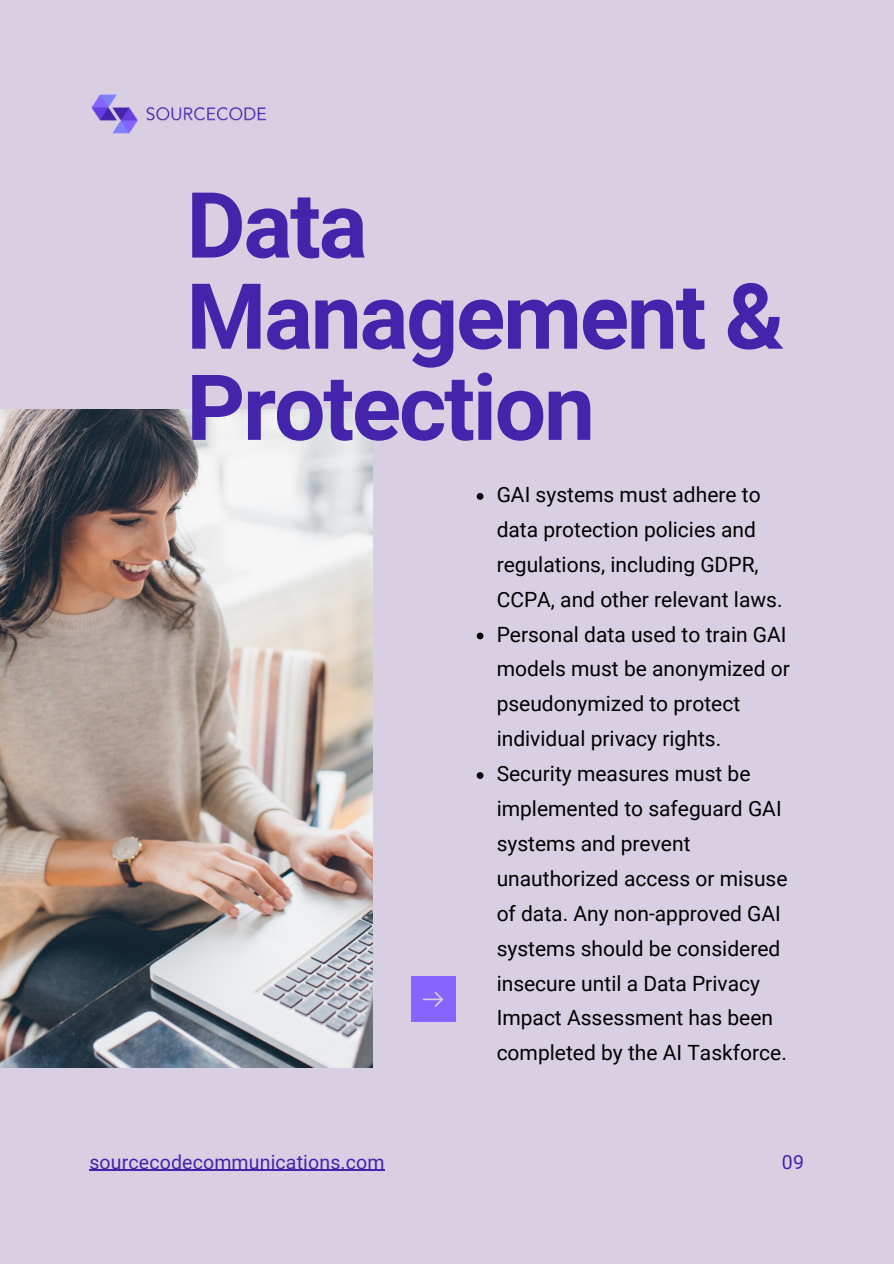
<style>
.page{position:relative;width:894px;height:1264px;background:#fff}
.page>*{position:absolute;margin:0;border:0;box-sizing:border-box;transform-origin:0 0}
.t1{font:700 91.2px/91.2px "Roboto";letter-spacing:-.025em;color:#4424ab}
.t2{font:21px/34.8px "Roboto";color:#000}
.t3{font:19.5px "Roboto";letter-spacing:.01em;color:#4424ab}
</style>
<div class="page">
<div style="left:0;top:0;width:893px;height:1263px;background:#d8d0e2"></div>
<img style="left:0;top:409px;width:372px;height:658px">
<div style="left:411px;top:976px;width:45px;height:45px;background:#8465ff"></div>
<svg style="left:422px;top:991px;width:21px;height:16px"></svg>
<img style="left:91px;top:94px;width:176px;height:40px">
<svg style="left:476px;top:493px;width:7px;height:7px"></svg>
<svg style="left:476px;top:632px;width:7px;height:7px"></svg>
<svg style="left:476px;top:772px;width:7px;height:7px"></svg>
<hr style="left:89px;top:1169px;width:295px;height:1px;background:#4424ab">
<h1 class="t1" style="left:186px;top:181px;width:599px">Data<br>Management &amp;<br>Protection</h1>
<p class="t2" style="left:496px;top:477px;width:294px">GAI systems must adhere to data protection policies and regulations, including GDPR,<br>CCPA, and other relevant laws.<br>Personal data used to train GAI models must be anonymized or pseudonymized to protect individual privacy rights.<br>Security measures must be implemented to safeguard GAI systems and prevent unauthorized access or misuse of data. Any non-approved GAI systems should be considered insecure until a Data Privacy<br>Impact Assessment has been completed by the AI Taskforce.</p>
<p class="t3" style="left:89px;top:1150px;width:296px">sourcecodecommunications.com</p>
<p class="t3" style="left:781px;top:1150px;width:24px">09</p>
</div>
